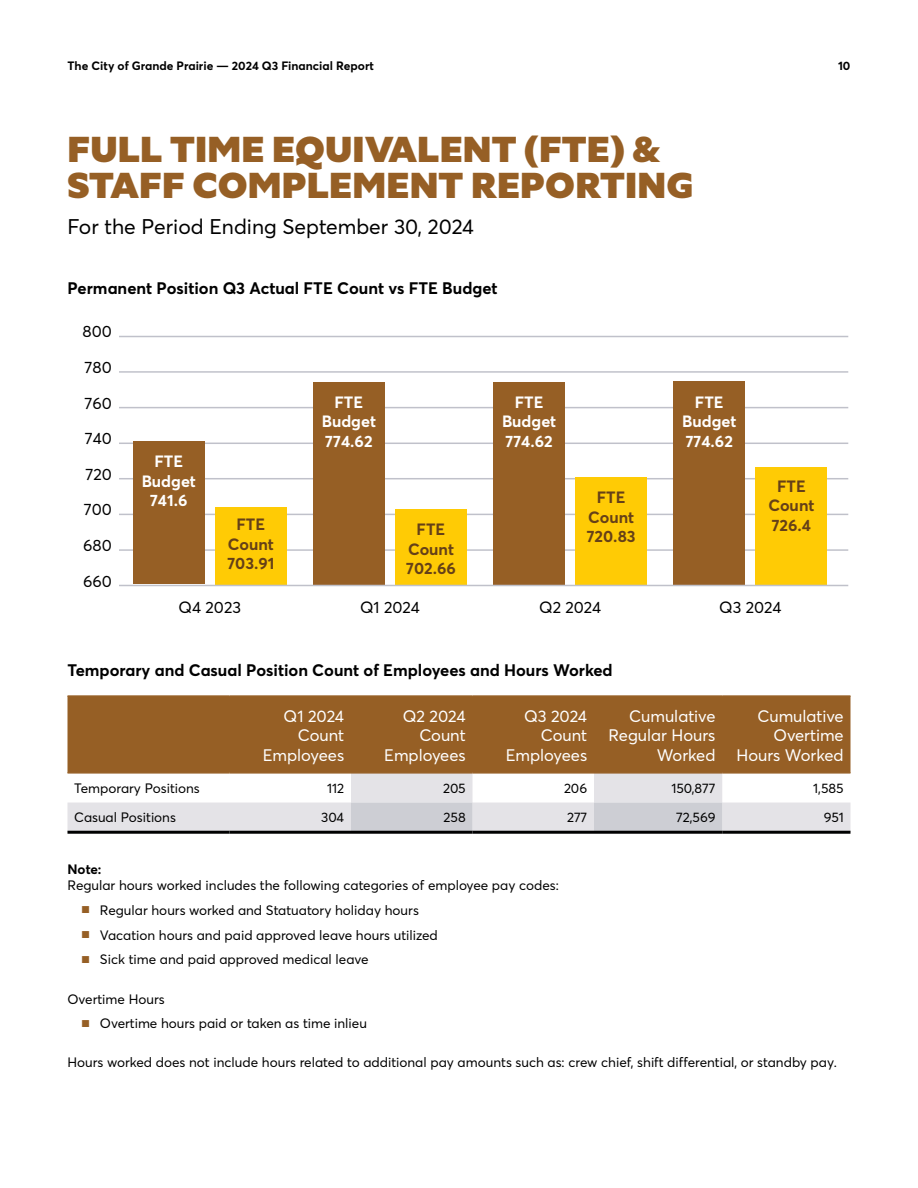
<style>
.page{position:relative;width:918px;height:1188px;background:#fff}
.page>*{position:absolute;margin:0;border:0;box-sizing:border-box;transform-origin:0 0}
.t1{font:900 36px/36px "Specter";letter-spacing:.005em;color:#965f25}
.t2{font:21px "Averta Std";color:#000}
.t3{font:16.5px/19.5px "Averta Std";color:#fff;text-align:right}
.t4{font:700 16.5px "Averta Std";color:#000}
.t5{font:700 16.2px/19.4px "Averta Std";color:#fff;text-align:center}
.t6{font:700 16.2px/19.4px "Averta Std";color:#654018;text-align:center}
.t7{font:16.2px "Averta Std";color:#000}
.t8{font:13.5px "Averta Std";color:#000}
.t9{font:700 13.5px "Averta Std";color:#000}
.t10{font:700 12px "Averta Std";color:#000}
.s1{font-family:"Arial";font-size:15px;color:#965f25}
</style>
<div class="page">
<div style="left:68px;top:697px;width:782px;height:75px;background:#965f25"></div>
<svg style="left:68px;top:774px;width:782px;height:57px"></svg>
<hr style="left:68px;top:831px;width:162px;height:3px;background:#000">
<hr style="left:230px;top:831px;width:121px;height:3px;background:#000">
<hr style="left:351px;top:831px;width:121px;height:3px;background:#000">
<hr style="left:68px;top:695px;width:162px;height:2px;background:#965f25">
<hr style="left:230px;top:695px;width:121px;height:2px;background:#965f25">
<hr style="left:351px;top:695px;width:121px;height:2px;background:#965f25">
<hr style="left:472px;top:695px;width:122px;height:2px;background:#965f25">
<hr style="left:594px;top:695px;width:128px;height:2px;background:#965f25">
<hr style="left:722px;top:695px;width:128px;height:2px;background:#965f25">
<hr style="left:68px;top:772px;width:162px;height:2px;background:#965f25">
<hr style="left:230px;top:772px;width:121px;height:2px;background:#965f25">
<hr style="left:351px;top:772px;width:121px;height:2px;background:#965f25">
<hr style="left:472px;top:772px;width:122px;height:2px;background:#965f25">
<hr style="left:722px;top:772px;width:128px;height:2px;background:#965f25">
<hr style="left:472px;top:831px;width:122px;height:3px;background:#000">
<hr style="left:722px;top:831px;width:128px;height:3px;background:#000">
<hr style="left:594px;top:772px;width:128px;height:2px;background:#965f25">
<hr style="left:594px;top:831px;width:128px;height:3px;background:#000">
<hr style="left:119px;top:336px;width:729px;height:1px;background:#c0c1ca">
<hr style="left:119px;top:371px;width:729px;height:2px;background:#c0c1ca">
<hr style="left:119px;top:407px;width:729px;height:1px;background:#c0c1ca">
<hr style="left:119px;top:443px;width:729px;height:1px;background:#c0c1ca">
<hr style="left:119px;top:478px;width:729px;height:1px;background:#c0c1ca">
<hr style="left:119px;top:514px;width:729px;height:1px;background:#c0c1ca">
<hr style="left:119px;top:549px;width:729px;height:2px;background:#c0c1ca">
<div style="left:494px;top:382px;width:71px;height:203px;background:#965f25"></div>
<div style="left:576px;top:477px;width:71px;height:109px;background:#ffcb05"></div>
<div style="left:674px;top:381px;width:71px;height:204px;background:#965f25"></div>
<div style="left:756px;top:467px;width:71px;height:119px;background:#ffcb05"></div>
<div style="left:313px;top:382px;width:72px;height:203px;background:#965f25"></div>
<div style="left:395px;top:509px;width:72px;height:77px;background:#ffcb05"></div>
<div style="left:133px;top:441px;width:71px;height:143px;background:#965f25"></div>
<div style="left:215px;top:507px;width:71px;height:77px;background:#ffcb05"></div>
<hr style="left:119px;top:585px;width:729px;height:1px;background:#c0c1ca">
<p class="t10" style="left:68px;top:58px;width:308px">The City of Grande Prairie — 2024 Q3 Financial Report</p>
<p class="t10" style="left:838px;top:58px;width:14px">10</p>
<h1 class="t1" style="left:68px;top:132px;width:627px">FULL TIME EQUIVALENT (FTE) &amp;<br>STAFF COMPLEMENT REPORTING</h1>
<h2 class="t2" style="left:68px;top:212px;width:408px">For the Period Ending September 30, 2024</h2>
<p class="t4" style="left:68px;top:277px;width:432px">Permanent Position Q3 Actual FTE Count vs FTE Budget</p>
<p class="t7" style="left:82px;top:321px;width:31px">800</p>
<p class="t7" style="left:85px;top:356px;width:29px">780</p>
<p class="t7" style="left:84px;top:392px;width:29px">760</p>
<p class="t7" style="left:85px;top:427px;width:29px">740</p>
<p class="t7" style="left:86px;top:463px;width:28px">720</p>
<p class="t7" style="left:84px;top:499px;width:30px">700</p>
<p class="t7" style="left:83px;top:534px;width:30px">680</p>
<p class="t7" style="left:83px;top:570px;width:30px">660</p>
<p class="t5" style="left:142px;top:451px;width:56px">FTE<br>Budget<br>741.6</p>
<p class="t6" style="left:227px;top:514px;width:49px">FTE<br>Count<br>703.91</p>
<p class="t7" style="left:179px;top:596px;width:64px">Q4 2023</p>
<p class="t5" style="left:322px;top:392px;width:56px">FTE<br>Budget<br>774.62</p>
<p class="t6" style="left:406px;top:519px;width:51px">FTE<br>Count<br>702.66</p>
<p class="t7" style="left:360px;top:596px;width:61px">Q1 2024</p>
<p class="t5" style="left:502px;top:392px;width:56px">FTE<br>Budget<br>774.62</p>
<p class="t6" style="left:587px;top:487px;width:50px">FTE<br>Count<br>720.83</p>
<p class="t7" style="left:539px;top:596px;width:64px">Q2 2024</p>
<p class="t5" style="left:682px;top:392px;width:56px">FTE<br>Budget<br>774.62</p>
<p class="t6" style="left:768px;top:476px;width:47px">FTE<br>Count<br>726.4</p>
<p class="t7" style="left:719px;top:596px;width:64px">Q3 2024</p>
<p class="t4" style="left:68px;top:658px;width:547px">Temporary and Casual Position Count of Employees and Hours Worked</p>
<p class="t3" style="left:263px;top:705px;width:83px">Q1 2024<br>Count<br>Employees</p>
<p class="t3" style="left:384px;top:705px;width:83px">Q2 2024<br>Count<br>Employees</p>
<p class="t3" style="left:506px;top:705px;width:83px">Q3 2024<br>Count<br>Employees</p>
<p class="t3" style="left:608px;top:705px;width:109px">Cumulative<br>Regular Hours<br>Worked</p>
<p class="t3" style="left:737px;top:705px;width:109px">Cumulative<br>Overtime<br>Hours Worked</p>
<p class="t8" style="left:74px;top:779px;width:127px">Temporary Positions</p>
<p class="t8" style="left:327px;top:779px;width:19px">112</p>
<p class="t8" style="left:443px;top:779px;width:24px">205</p>
<p class="t8" style="left:564px;top:779px;width:25px">206</p>
<p class="t8" style="left:671px;top:779px;width:46px">150,877</p>
<p class="t8" style="left:813px;top:779px;width:32px">1,585</p>
<p class="t8" style="left:74px;top:808px;width:103px">Casual Positions</p>
<p class="t8" style="left:321px;top:808px;width:25px">304</p>
<p class="t8" style="left:444px;top:808px;width:24px">258</p>
<p class="t8" style="left:567px;top:808px;width:22px">277</p>
<p class="t8" style="left:676px;top:808px;width:41px">72,569</p>
<p class="t8" style="left:824px;top:808px;width:22px">951</p>
<p class="t9" style="left:68px;top:860px;width:35px">Note:</p>
<p class="t8" style="left:68px;top:876px;width:493px">Regular hours worked includes the following categories of employee pay codes:</p>
<p class="t8" style="left:81px;top:901px;width:339px"><span class="s1">■</span> Regular hours worked and Statuatory holiday hours</p>
<p class="t8" style="left:81px;top:926px;width:358px"><span class="s1">■</span> Vacation hours and paid approved leave hours utilized</p>
<p class="t8" style="left:81px;top:950px;width:289px"><span class="s1">■</span> Sick time and paid approved medical leave</p>
<p class="t8" style="left:68px;top:989px;width:99px">Overtime Hours</p>
<p class="t8" style="left:81px;top:1014px;width:287px"><span class="s1">■</span> Overtime hours paid or taken as time inlieu</p>
<p class="t8" style="left:68px;top:1053px;width:771px">Hours worked does not include hours related to additional pay amounts such as: crew chief, shift differential, or standby pay.</p>
</div>
